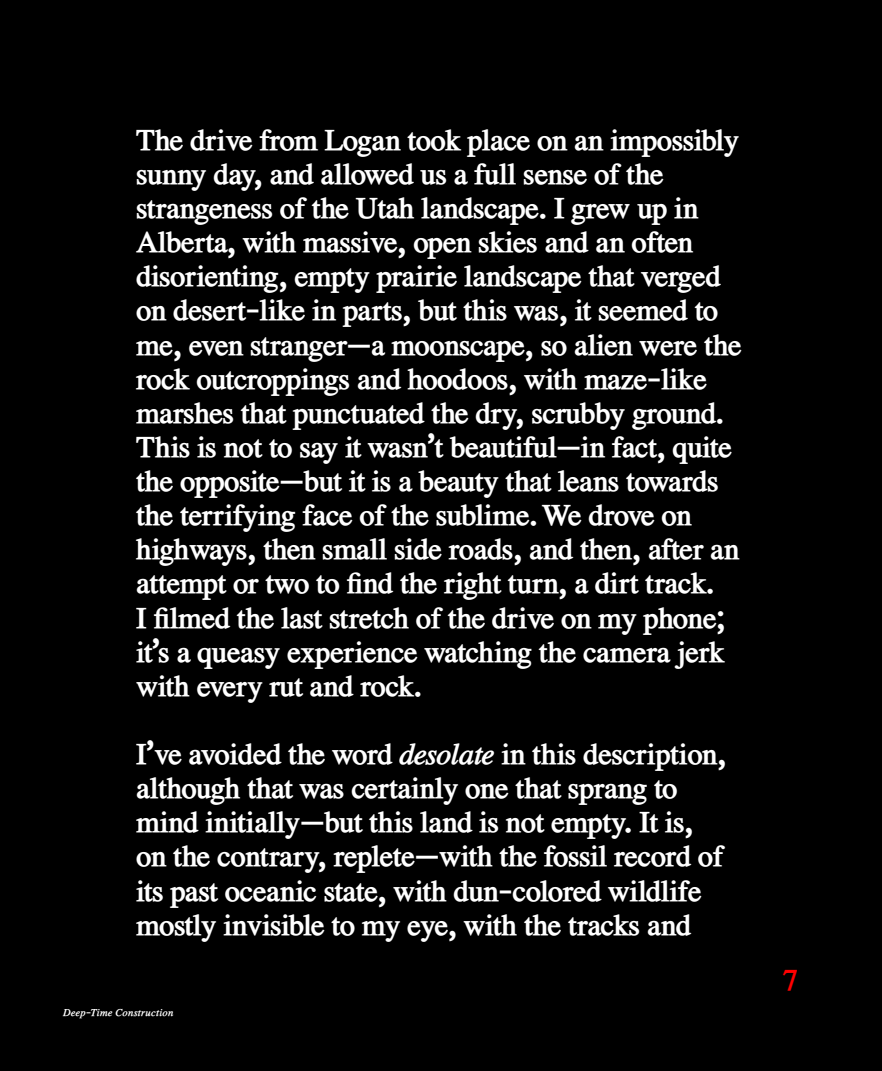
<style>
.page{position:relative;width:882px;height:1071px;background:#000}
.page>*{position:absolute;margin:0;border:0;box-sizing:border-box;transform-origin:0 0}
.t1{font:29.75px/34.1px "Wattis";color:#fff}
.t2{font:29.75px "Wattis";color:#f00}
.t3{font:italic 10.5px "Wattis";letter-spacing:.03em;color:#fff}
.s1{font-style:italic}
</style>
<div class="page">
<p class="t1" style="left:136px;top:120px;width:606px">The drive from Logan took place on an impossibly sunny day, and allowed us a full sense of the strangeness of the Utah landscape. I grew up in Alberta, with massive, open skies and an often disorienting, empty prairie landscape that verged on desert-like in parts, but this was, it seemed to me, even stranger—a moonscape, so alien were the rock outcroppings and hoodoos, with maze-like marshes that punctuated the dry, scrubby ground.<br>This is not to say it wasn’t beautiful—in fact, quite the opposite—but it is a beauty that leans towards the terrifying face of the sublime. We drove on highways, then small side roads, and then, after an attempt or two to find the right turn, a dirt track.<br>I filmed the last stretch of the drive on my phone; it’s a queasy experience watching the camera jerk with every rut and rock.</p>
<p class="t1" style="left:136px;top:734px;width:591px">I’ve avoided the word <span class="s1">desolate</span> in this description, although that was certainly one that sprang to mind initially—but this land is not empty. It is, on the contrary, replete—with the fossil record of its past oceanic state, with dun-colored wildlife mostly invisible to my eye, with the tracks and</p>
<p class="t3" style="left:63px;top:1004px;width:112px">Deep-Time Construction</p>
<p class="t2" style="left:784px;top:951px;width:16px">7</p>
</div>
